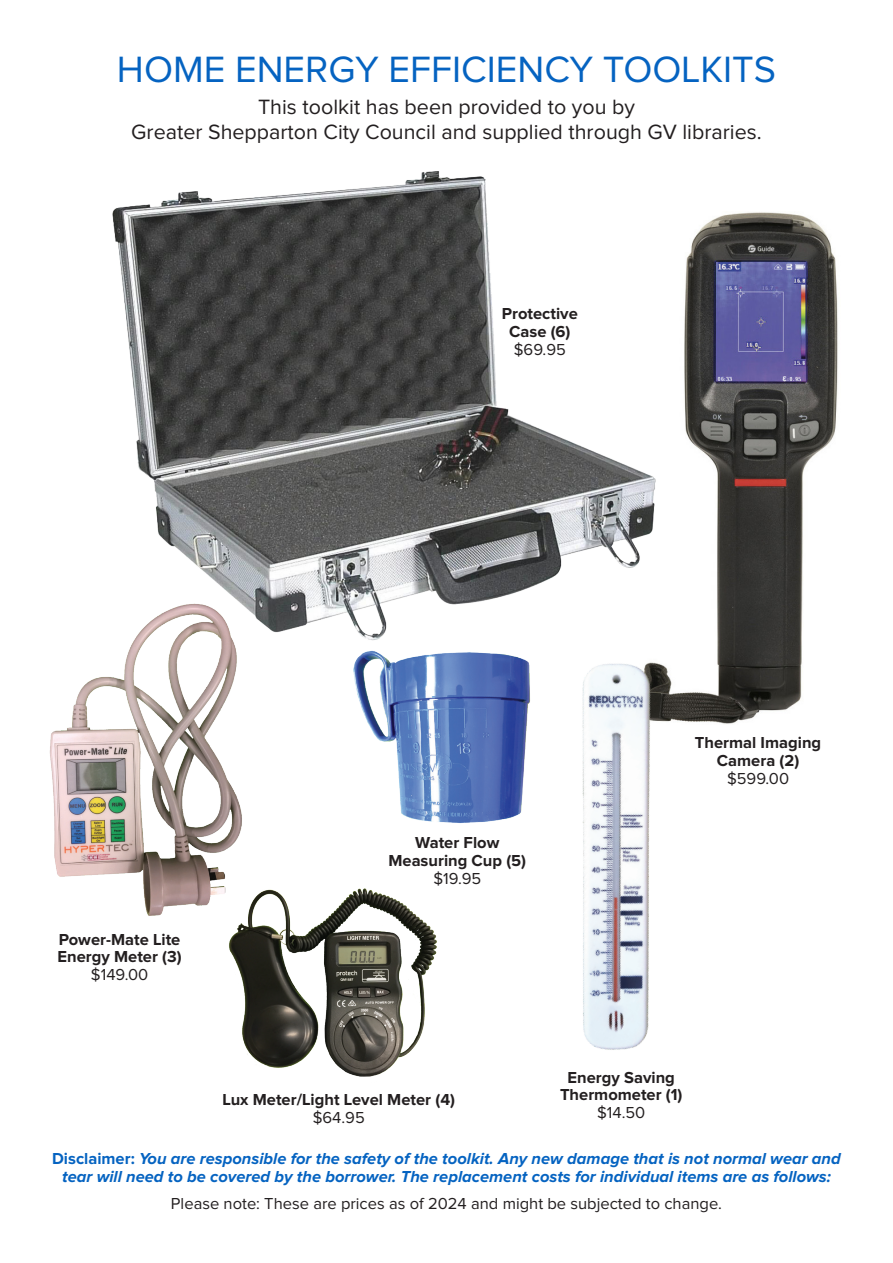
<style>
.page{position:relative;width:893px;height:1263px;background:#fff}
.page>*{position:absolute;margin:0;border:0;box-sizing:border-box;transform-origin:0 0}
.t1{font:37.95px "Proxima Nova";color:#0563c1}
.t2{font:21.45px/24.9px "Proxima Nova";color:#231f20;text-align:center}
.t3{font:italic 700 16.5px/17.9px "Proxima Nova";color:#0563c1;text-align:center}
.t4{font:700 16.5px/17.9px "Proxima Nova";color:#231f20;text-align:center}
.t5{font:16.5px "Proxima Nova";color:#231f20}
.s1{font-style:normal}
</style>
<div class="page">
<img style="left:229px;top:888px;width:190px;height:189px">
<img style="left:49px;top:642px;width:203px;height:278px">
<img style="left:684px;top:212px;width:154px;height:409px">
<img style="left:353px;top:650px;width:66px;height:170px">
<img style="left:419px;top:621px;width:383px;height:429px">
<img style="left:112px;top:171px;width:544px;height:471px">
<p class="t1" style="left:117px;top:52px;width:660px">HOME ENERGY EFFICIENCY TOOLKITS</p>
<p class="t2" style="left:131px;top:95px;width:632px">This toolkit has been provided to you by<br>Greater Shepparton City Council and supplied through GV libraries.</p>
<p class="t4" style="left:502px;top:306px;width:78px">Protective<br>Case (6)</p>
<p class="t5" style="left:514px;top:342px;width:54px">$69.95</p>
<p class="t4" style="left:58px;top:931px;width:126px;text-align:left">Power-Mate Lite<br>Energy Meter (3)</p>
<p class="t5" style="left:91px;top:967px;width:59px">$149.00</p>
<p class="t4" style="left:388px;top:834px;width:139px">Water Flow<br>Measuring Cup (5)</p>
<p class="t5" style="left:433px;top:871px;width:49px">$19.95</p>
<p class="t4" style="left:695px;top:734px;width:128px">Thermal Imaging<br>Camera (2)</p>
<p class="t5" style="left:727px;top:771px;width:64px">$599.00</p>
<p class="t4" style="left:222px;top:1091px;width:234px">Lux Meter/Light Level Meter (4)</p>
<p class="t5" style="left:313px;top:1110px;width:54px">$64.95</p>
<p class="t4" style="left:560px;top:1069px;width:124px">Energy Saving<br>Thermometer (1)</p>
<p class="t5" style="left:597px;top:1105px;width:50px">$14.50</p>
<p class="t3" style="left:52px;top:1151px;width:790px"><span class="s1">Disclaimer:</span> You are responsible for the safety of the toolkit. Any new damage that is not normal wear and tear will need to be covered by the borrower. The replacement costs for individual items are as follows:</p>
<p class="t5" style="left:171px;top:1196px;width:552px">Please note: These are prices as of 2024 and might be subjected to change.</p>
</div>
